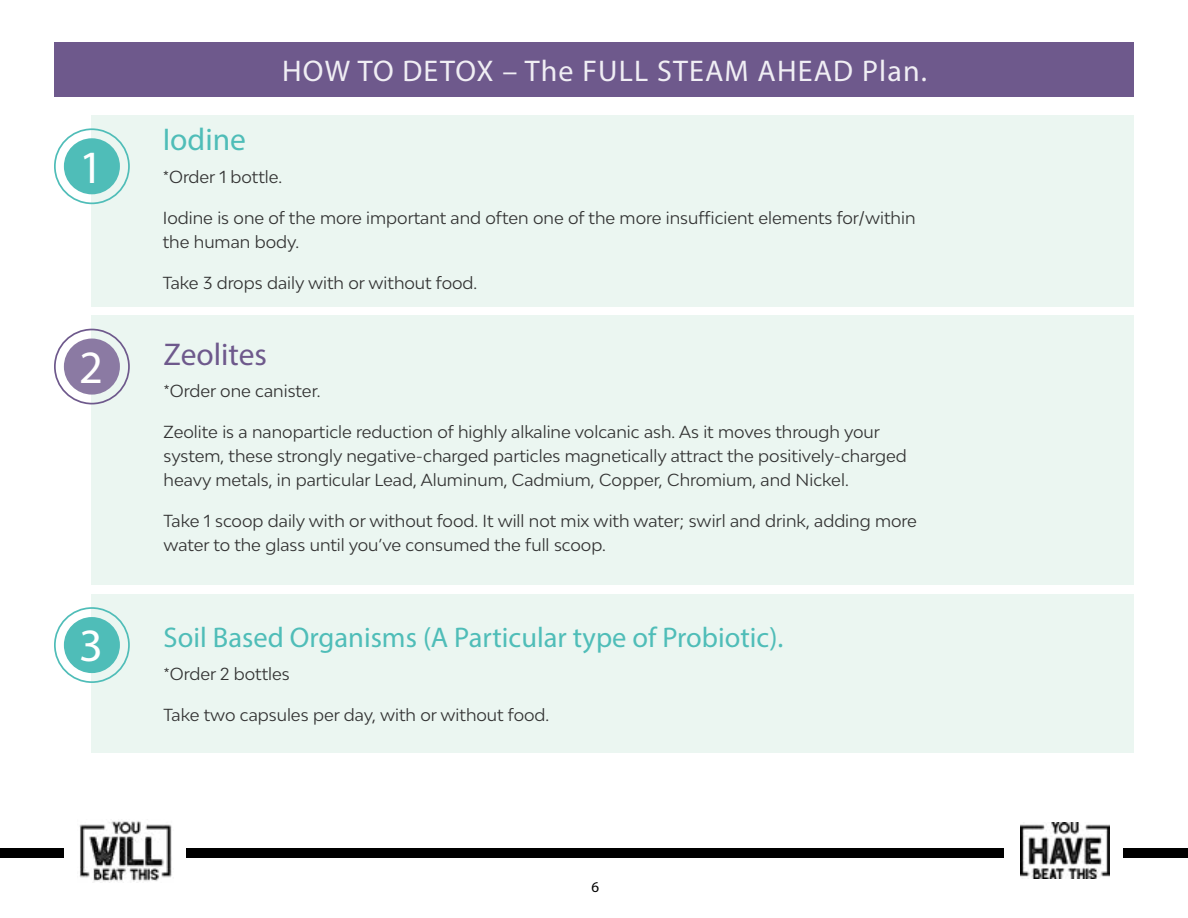
<style>
.page{position:relative;width:1188px;height:918px;background:#fff}
.page>*{position:absolute;margin:0;border:0;box-sizing:border-box;transform-origin:0 0}
.t1{font:46.5px "Myriad Pro";color:#fff}
.t2{font:31.5px "Myriad Pro";color:#6e598c}
.t3{font:31.5px "Myriad Pro";color:#4fbdb8}
.t4{font:30px "Myriad Pro";letter-spacing:.04em;color:#f0eef4}
.t5{font:28.5px "Myriad Pro";color:#4fbdb8}
.t6{font:16.5px/24px "Bw Modelica";color:#333}
.t7{font:15px "Myriad Pro";color:#000}
</style>
<div class="page">
<div style="left:187px;top:849px;width:817px;height:9px;background:#000"></div>
<div style="left:0;top:849px;width:64px;height:9px;background:#000"></div>
<div style="left:1123px;top:849px;width:65px;height:9px;background:#000"></div>
<img style="left:79px;top:821px;width:93px;height:62px">
<img style="left:1020px;top:822px;width:89px;height:57px">
<div style="left:54px;top:43px;width:1080px;height:54px;background:#6e598c"></div>
<div style="left:92px;top:115px;width:1042px;height:192px;background:#ebf6f1"></div>
<div style="left:92px;top:594px;width:1042px;height:158px;background:#ebf6f1"></div>
<div style="left:92px;top:315px;width:1042px;height:270px;background:#ebf6f1"></div>
<div style="left:64px;top:138px;width:56px;height:56px;background:#4fbdb8;border-radius:50%"></div>
<div style="left:64px;top:617px;width:56px;height:56px;background:#4fbdb8;border-radius:50%"></div>
<div style="left:64px;top:339px;width:56px;height:56px;background:#8b7aa3;border-radius:50%"></div>
<div style="left:54px;top:128px;width:76px;height:76px;border:2px solid #4fbdb8;border-radius:50%"></div>
<div style="left:54px;top:607px;width:76px;height:76px;border:2px solid #4fbdb8;border-radius:50%"></div>
<div style="left:54px;top:329px;width:76px;height:75px;border:2px solid #6e598c;border-radius:50%"></div>
<h1 class="t1" style="left:79px;top:138px;width:25px">1</h1>
<h1 class="t1" style="left:79px;top:339px;width:25px">2</h1>
<h1 class="t1" style="left:79px;top:617px;width:25px">3</h1>
<h3 class="t4" style="left:282px;top:52px;width:646px">HOW TO DETOX – The FULL STEAM AHEAD Plan.</h3>
<h2 class="t3" style="left:163px;top:120px;width:85px">Iodine</h2>
<p class="t6" style="left:163px;top:164px;width:121px">*Order 1 bottle.</p>
<p class="t6" style="left:163px;top:205px;width:754px">Iodine is one of the more important and often one of the more insufficient elements for/within the human body.</p>
<p class="t6" style="left:163px;top:270px;width:316px">Take 3 drops daily with or without food.</p>
<h2 class="t2" style="left:164px;top:335px;width:105px">Zeolites</h2>
<p class="t6" style="left:164px;top:379px;width:158px">*Order one canister.</p>
<p class="t6" style="left:164px;top:420px;width:745px">Zeolite is a nanoparticle reduction of highly alkaline volcanic ash. As it moves through your system, these strongly negative-charged particles magnetically attract the positively-charged heavy metals in, particular Lead, Aluminum, Cadmium, Copper, Chromium, and Nickel.</p>
<p class="t6" style="left:164px;top:509px;width:755px">Take 1 scoop daily with or without food It. will not mix with water; swirl and drink, adding more water to the glass until you’ve consumed the full scoop.</p>
<h3 class="t5" style="left:164px;top:620px;width:621px">Soil Based Organisms A( Particular type of Probiotic .(</h3>
<p class="t6" style="left:164px;top:661px;width:128px">*Order 2 bottles</p>
<p class="t6" style="left:164px;top:702px;width:387px">Take two capsules per day, with or without food.</p>
<p class="t7" style="left:592px;top:877px;width:9px">6</p>
</div>
